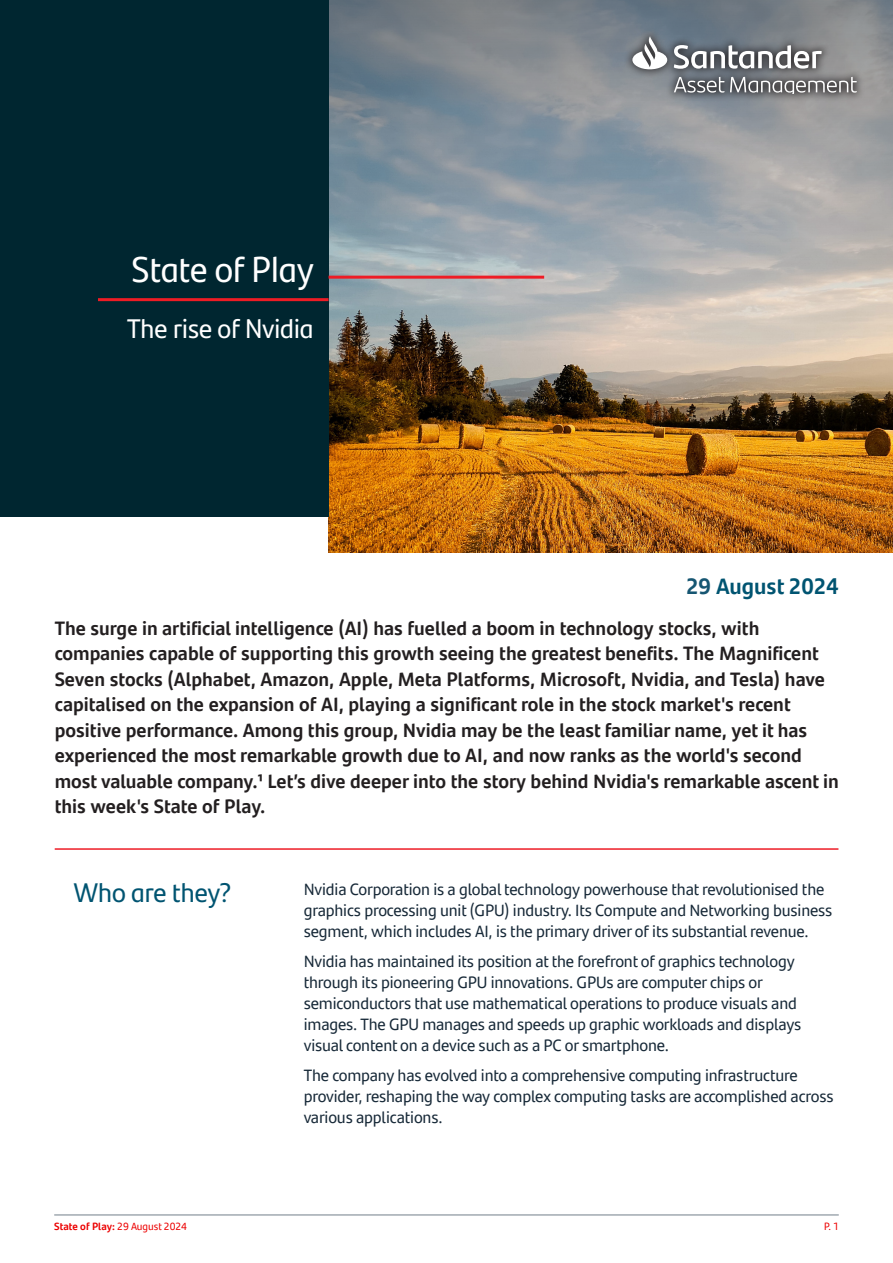
<style>
.page{position:relative;width:893px;height:1263px;background:#fff}
.page>*{position:absolute;margin:0;border:0;box-sizing:border-box;transform-origin:0 0}
.t1{font:36px "Santander Headline";color:#fff}
.t2{font:27px "Santander Headline";color:#fff}
.t3{font:27px "Santander Headline";color:#005471}
.t4{font:700 22.5px "Santander Text";color:#005471}
.t5{font:700 19.5px/25.5px "Santander Text";color:#231f20}
.t6{font:16.5px/21px "Santander Text";letter-spacing:-.01em;color:#172938}
.t7{font:700 10.5px "Santander Text";color:#ec0000}
.t8{font:10.5px "Santander Headline";color:#ec0000}
.s1{color:#165672}
.s2{font-weight:400}
</style>
<div class="page">
<hr style="left:54px;top:1215px;width:785px;height:1px;background:#727f8a">
<img style="left:328px;top:347px;width:565px;height:206px">
<svg style="left:328px;top:0;width:565px;height:347px;background:#989ea2"></svg>
<div style="left:0;top:0;width:328px;height:516px;background:#002630"></div>
<hr style="left:98px;top:298px;width:230px;height:3px;background:#ee1c25">
<div style="left:623px;top:27px;width:243px;height:76px;background:#231f20;opacity:.75"></div>
<svg style="left:632px;top:36px;width:225px;height:57px;background:#888b8f"></svg>
<hr style="left:328px;top:276px;width:216px;height:3px;background:#ee1c25">
<hr style="left:55px;top:848px;width:783px;height:2px;background:#ee1c27">
<p class="t1" style="left:132px;top:242px;width:183px">State of Play</p>
<p class="t2" style="left:127px;top:309px;width:188px">The rise of Nvidia</p>
<p class="t4" style="left:686px;top:568px;width:154px"><span class="s1">29</span> August 2024</p>
<p class="t5" style="left:55px;top:614px;width:785px">The surge in artificial intelligence (AI) has fuelled a boom in technology stocks, with companies capable of supporting this growth seeing the greatest benefits. The Magnificent Seven stocks (Alphabet, Amazon, Apple, Meta Platforms, Microsoft, Nvidia, and Tesla) have capitalised on the expansion of AI, playing a significant role in the stock market's recent positive performance. Among this group, Nvidia may be the least familiar name, yet it has experienced the most remarkable growth due to AI, and now ranks as the world's second most valuable company.1 Let’s dive deeper into the story behind Nvidia's remarkable ascent in this week's State of Play.</p>
<p class="t3" style="left:73px;top:872px;width:160px">Who are they?</p>
<p class="t6" style="left:304px;top:878px;width:530px">Nvidia Corporation is a global technology powerhouse that revolutionised the graphics processing unit (GPU) industry. Its Compute and Networking business segment, which includes AI, is the primary driver of its substantial revenue.</p>
<p class="t6" style="left:304px;top:950px;width:499px">Nvidia has maintained its position at the forefront of graphics technology through its pioneering GPU innovations. GPUs are computer chips or semiconductors that use mathematical operations to produce visuals and images. The GPU manages and speeds up graphic workloads and displays visual content on a device such as a PC or smartphone.</p>
<p class="t6" style="left:304px;top:1064px;width:531px">The company has evolved into a comprehensive computing infrastructure provider, reshaping the way complex computing tasks are accomplished across various applications.</p>
<p class="t7" style="left:54px;top:1218px;width:134px">State of Play: <span class="s2">29 August 2024</span></p>
<p class="t8" style="left:824px;top:1218px;width:16px">P. 1</p>
</div>
